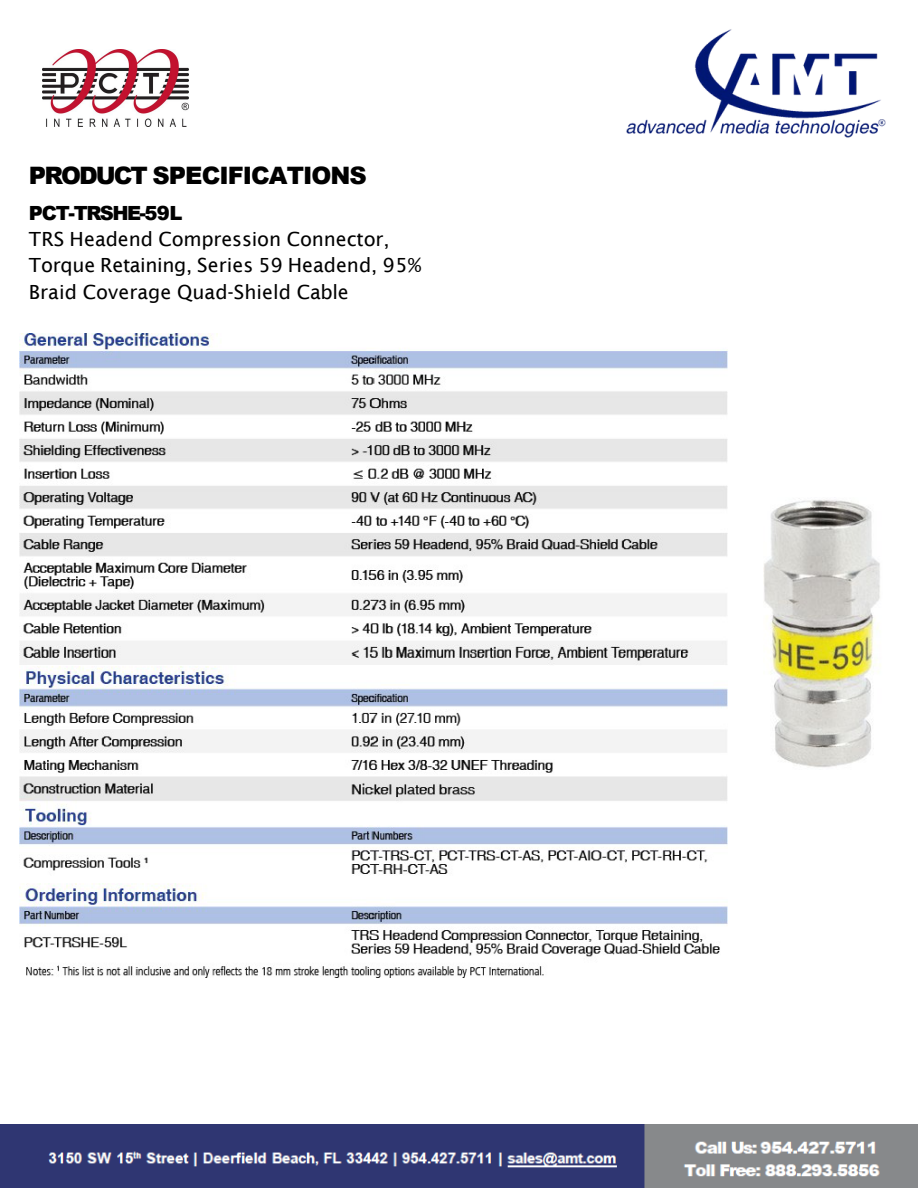
<style>
.page{position:relative;width:918px;height:1188px;background:#fff}
.page>*{position:absolute;margin:0;border:0;box-sizing:border-box;transform-origin:0 0}
.t1{font:900 24px "Arial";letter-spacing:-.04em;color:#000}
.t2{font:19.5px/26.8px "Lucida Sans";letter-spacing:-.005em;color:#000}
.t3{font:900 19.5px "Arial";letter-spacing:-.075em;color:#000}
</style>
<div class="page">
<img style="left:626px;top:29px;width:260px;height:109px">
<img style="left:42px;top:49px;width:146px;height:78px">
<img style="left:20px;top:334px;width:708px;height:643px">
<img style="left:763px;top:498px;width:118px;height:270px">
<img style="left:0;top:1124px;width:918px;height:64px">
<div style="left:711px;top:972px;width:207px;height:125px;background:#fff"></div>
<p class="t1" style="left:29px;top:158px;width:339px">PRODUCT SPECIFICATIONS</p>
<p class="t3" style="left:29px;top:199px;width:155px">PCT-TRSHE-59L</p>
<p class="t2" style="left:29px;top:225px;width:394px">TRS Headend Compression Connector,<br>Torque Retaining, Series 59 Headend, 95%<br>Braid Coverage Quad-Shield Cable</p>
</div>
